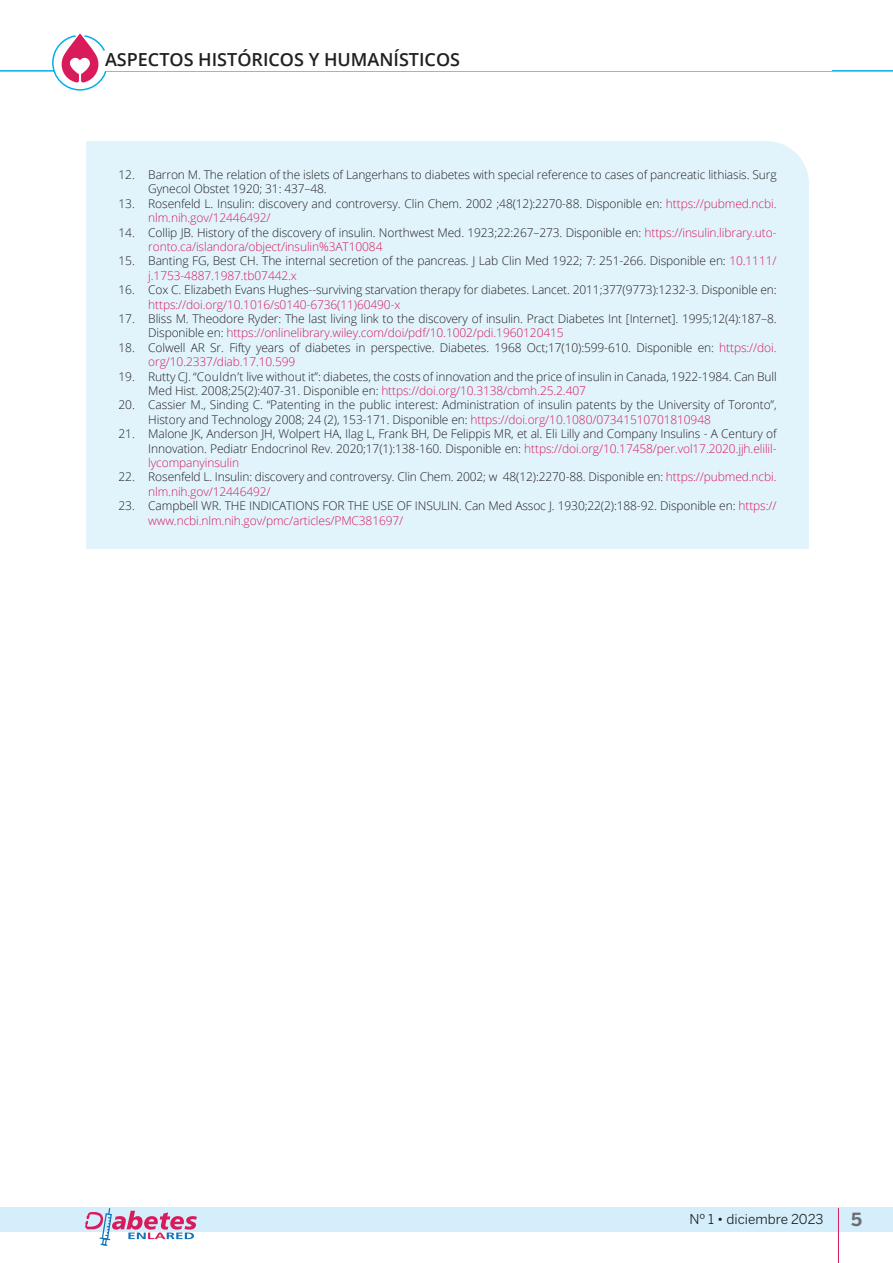
<style>
.page{position:relative;width:893px;height:1263px;background:#fff}
.page>*{position:absolute;margin:0;border:0;box-sizing:border-box;transform-origin:0 0}
.t1{font:600 18px "Open Sans";color:#231f20}
.t2{font:700 18px "Benton Sans";color:#6c6d70}
.t3{font:13.5px "Benton Sans";color:#231f20}
._0_BIBLIOGRAFIA{font:300 12px/14.4px "Open Sans";letter-spacing:-.01em;color:#231f20}
.s1{color:#d91a5b}
</style>
<div class="page">
<div style="left:0;top:1208px;width:893px;height:24px;background:#d4effb"></div>
<hr style="left:838px;top:1208px;width:1px;height:55px;background:#d91a5b">
<hr style="left:0;top:70px;width:54px;height:2px;background:#00aeef">
<hr style="left:107px;top:70px;width:786px;height:2px;background:#00aeef">
<svg style="left:51px;top:33px;width:58px;height:58px"></svg>
<div style="left:100px;top:49px;width:19px;height:21px;background:#fff;border-radius:50%"></div>
<div style="left:105px;top:49px;width:726px;height:21px;background:#fff"></div>
<svg style="left:85px;top:1207px;width:112px;height:39px"></svg>
<div style="left:86px;top:141px;width:723px;height:408px;background:#e1f4fc"></div>
<h1 class="t1" style="left:105px;top:48px;width:357px">ASPECTOS HISTÓRICOS Y HUMANÍSTICOS</h1>
<p class="_0_BIBLIOGRAFIA" style="left:148px;top:167px;width:630px;text-indent:-30px">12. Barron M. The relation of the islets of Langerhans to diabetes with special reference to cases of pancreatic lithiasis. Surg<br>Gynecol Obstet 1920; 31: 437–48.</p>
<p class="_0_BIBLIOGRAFIA" style="left:148px;top:196px;width:630px;text-indent:-30px">13. Rosenfeld L. Insulin: discovery and controversy. Clin Chem. 2002 ;48(12):2270-88. Disponible en: <span class="s1">https://pubmed.ncbi. nlm.nih.gov/12446492/</span></p>
<p class="_0_BIBLIOGRAFIA" style="left:148px;top:225px;width:630px;text-indent:-30px">14. Collip JB. History of the discovery of insulin. Northwest Med. 1923;22:267–273. Disponible en: <span class="s1">https://insulin.library.uto&shy;ronto.ca/islandora/object/insulin%3AT10084</span></p>
<p class="_0_BIBLIOGRAFIA" style="left:148px;top:254px;width:630px;text-indent:-30px">15. Banting FG, Best CH. The internal secretion of the pancreas. J Lab Clin Med 1922; 7: 251-266. Disponible en: <span class="s1">10.1111/ j.1753-4887.1987.tb07442.x</span></p>
<p class="_0_BIBLIOGRAFIA" style="left:148px;top:282px;width:630px;text-indent:-30px">16. Cox C. Elizabeth Evans Hughes--surviving starvation therapy for diabetes. Lancet. 2011;377(9773):1232-3. Disponible en: <span class="s1">https://doi.org/10.1016/s0140-6736(11)60490-x</span></p>
<p class="_0_BIBLIOGRAFIA" style="left:148px;top:311px;width:630px;text-indent:-30px">17. Bliss M. Theodore Ryder: The last living link to the discovery of insulin. Pract Diabetes Int [Internet]. 1995;12(4):187–8.<br>Disponible en: <span class="s1">https://onlinelibrary.wiley.com/doi/pdf/10.1002/pdi.1960120415</span></p>
<p class="_0_BIBLIOGRAFIA" style="left:148px;top:340px;width:630px;text-indent:-30px">18. Colwell AR Sr. Fifty years of diabetes in perspective. Diabetes. 1968 Oct;17(10):599-610. Disponible en: <span class="s1">https://doi. org/10.2337/diab.17.10.599</span></p>
<p class="_0_BIBLIOGRAFIA" style="left:148px;top:369px;width:630px;text-indent:-30px">19. Rutty CJ. “Couldn’t live without it”: diabetes, the costs of innovation and the price of insulin in Canada, 1922-1984. Can Bull<br>Med Hist. 2008;25(2):407-31. Disponible en: <span class="s1">https://doi.org/10.3138/cbmh.25.2.407</span></p>
<p class="_0_BIBLIOGRAFIA" style="left:148px;top:398px;width:630px;text-indent:-30px">20. Cassier M., Sinding C. “Patenting in the public interest: Administration of insulin patents by the University of Toronto”,<br>History and Technology 2008; 24 (2), 153-171. Disponible en: <span class="s1">https://doi.org/10.1080/07341510701810948</span></p>
<p class="_0_BIBLIOGRAFIA" style="left:148px;top:426px;width:630px;text-align:justify;text-indent:-30px">21. Malone JK, Anderson JH, Wolpert HA, Ilag L, Frank BH, De Felippis MR, et al. Eli Lilly and Company Insulins - A Century of Innovation. Pediatr Endocrinol Rev. 2020;17(1):138-160. Disponible en: <span class="s1">https://doi.org/10.17458/per.vol17.2020.jjh.elilil&shy;lycompanyinsulin</span></p>
<p class="_0_BIBLIOGRAFIA" style="left:148px;top:470px;width:630px;text-indent:-30px">22. Rosenfeld L. Insulin: discovery and controversy. Clin Chem. 2002; w 48(12):2270-88. Disponible en: <span class="s1">https://pubmed.ncbi. nlm.nih.gov/12446492/</span></p>
<p class="_0_BIBLIOGRAFIA" style="left:148px;top:498px;width:630px;text-indent:-30px">23. Campbell WR. THE INDICATIONS FOR THE USE OF INSULIN. Can Med Assoc J. 1930;22(2):188-92. Disponible en: <span class="s1">https:// www.ncbi.nlm.nih.gov/pmc/articles/PMC381697/</span></p>
<p class="t3" style="left:689px;top:1211px;width:136px">Nº 1 • diciembre 2023</p>
<h1 class="t2" style="left:851px;top:1209px;width:12px">5</h1>
</div>
